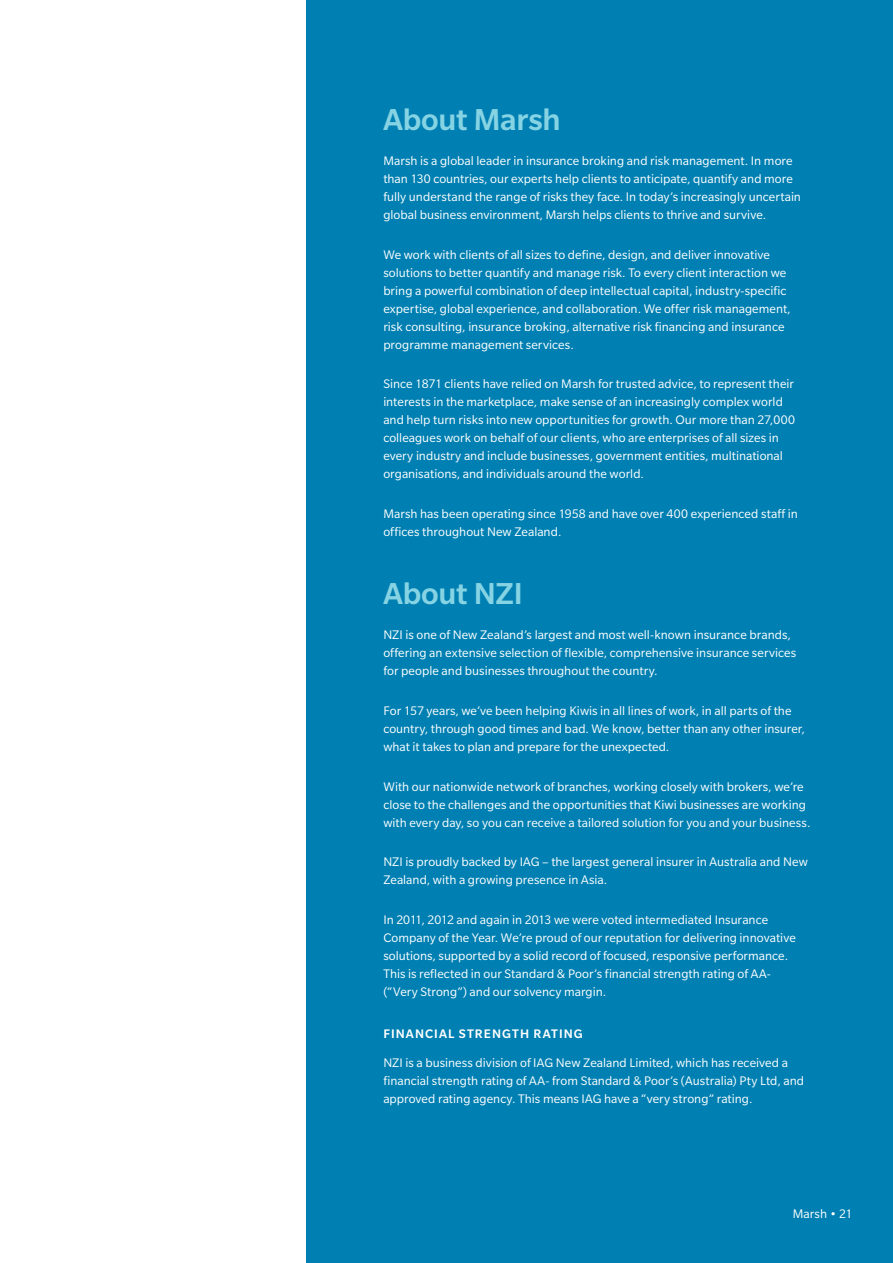
<style>
.page{position:relative;width:893px;height:1263px;background:#fff}
.page>*{position:absolute;margin:0;border:0;box-sizing:border-box;transform-origin:0 0}
.t1{font:500 33px "Slate Pro";letter-spacing:-.005em;color:#86d3e4}
.t2{font:13.5px/18px "Slate Pro";letter-spacing:.005em;color:#fff}
.t3{font:500 13.5px "Slate Pro";letter-spacing:.08em;color:#fff}
</style>
<div class="page">
<div style="left:307px;top:0;width:586px;height:1263px;background:#0080b2"></div>
<h1 class="t1" style="left:383px;top:101px;width:179px">About Marsh</h1>
<p class="t2" style="left:383px;top:152px;width:419px">Marsh is a global leader in insurance broking and risk management. In more than 130 countries, our experts help clients to anticipate, quantify and more fully understand the range of risks they face. In today’s increasingly uncertain global business environment, Marsh helps clients to thrive and survive.</p>
<p class="t2" style="left:383px;top:245px;width:409px">We work with clients of all sizes to define, design, and deliver innovative solutions to better quantify and manage risk. To every client interaction we bring a powerful combination of deep intellectual capital, industry-specific expertise, global experience, and collaboration. We offer risk management, risk consulting, insurance broking, alternative risk financing and insurance programme management services.</p>
<p class="t2" style="left:383px;top:375px;width:413px">Since 1871 clients have relied on Marsh for trusted advice, to represent their interests in the marketplace, make sense of an increasingly complex world and help turn risks into new opportunities for growth. Our more than 27,000 colleagues work on behalf of our clients, who are enterprises of all sizes in every industry and include businesses, government entities, multinational organisations, and individuals around the world.</p>
<p class="t2" style="left:383px;top:505px;width:416px">Marsh has been operating since 1958 and have over 400 experienced staff in offices throughout New Zealand.</p>
<h1 class="t1" style="left:383px;top:575px;width:141px">About NZI</h1>
<p class="t2" style="left:383px;top:626px;width:414px">NZI is one of New Zealand’s largest and most well-known insurance brands, offering an extensive selection of flexible, comprehensive insurance services for people and businesses throughout the country.</p>
<p class="t2" style="left:383px;top:702px;width:423px">For 157 years, we’ve been helping Kiwis in all lines of work, in all parts of the country, through good times and bad. We know, better than any other insurer, what it takes to plan and prepare for the unexpected.</p>
<p class="t2" style="left:383px;top:777px;width:427px">With our nationwide network of branches, working closely with brokers, we’re close to the challenges and the opportunities that Kiwi businesses are working with every day, so you can receive a tailored solution for you and your business.</p>
<p class="t2" style="left:383px;top:853px;width:426px">NZI is proudly backed by IAG – the largest general insurer in Australia and New<br>Zealand, with a growing presence in Asia.</p>
<p class="t2" style="left:383px;top:910px;width:414px">In 2011, 2012 and again in 2013 we were voted intermediated Insurance Company of the Year. We’re proud of our reputation for delivering innovative solutions, supported by a solid record of focused, responsive performance.<br>This is reflected in our Standard &amp; Poor’s financial strength rating of AA-(“Very Strong”) and our solvency margin.</p>
<p class="t3" style="left:383px;top:1026px;width:201px">FINANCIAL STRENGTH RATING</p>
<p class="t2" style="left:383px;top:1053px;width:422px">NZI is a business division of IAG New Zealand Limited, which has received a financial strength rating of AA- from Standard &amp; Poor’s (Australia) Pty Ltd, and approved rating agency. This means IAG have a “very strong” rating.</p>
<p class="t2" style="left:793px;top:1204px;width:61px">Marsh • 21</p>
</div>
